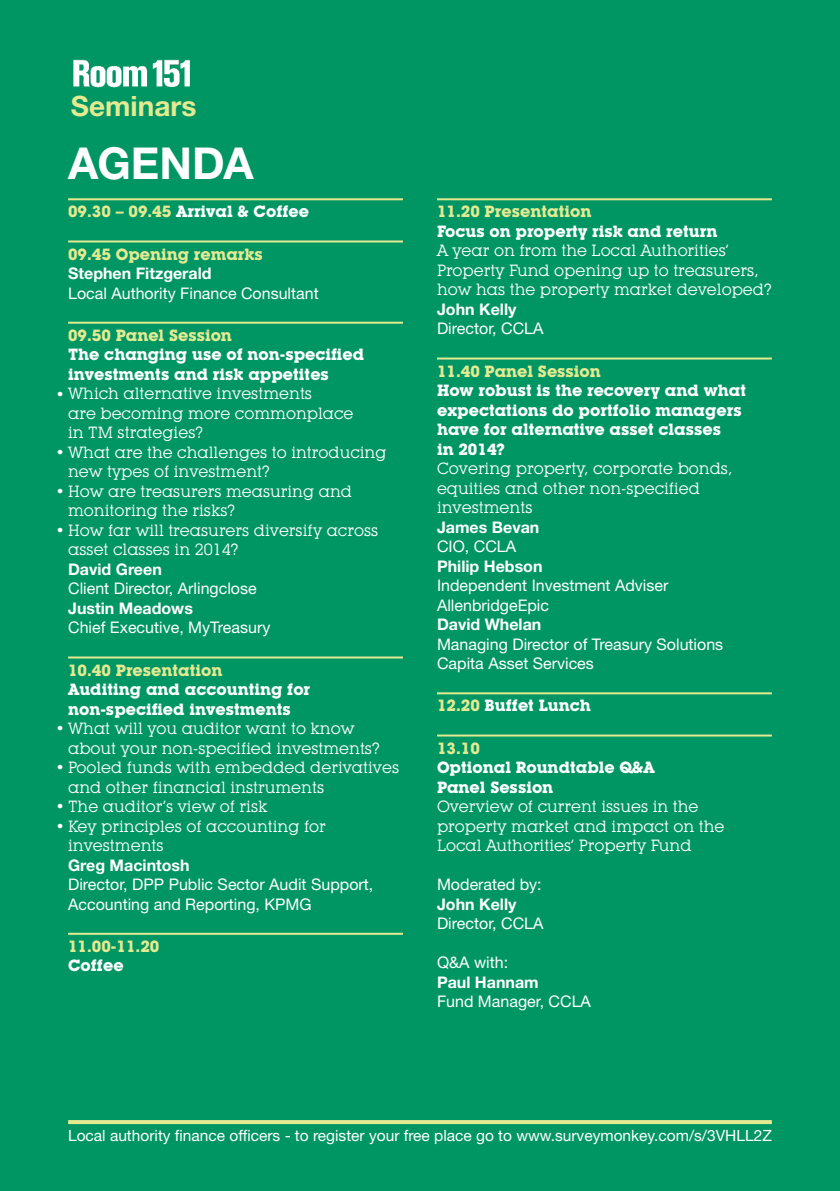
<style>
.page{position:relative;width:840px;height:1191px;background:#fff}
.page>*{position:absolute;margin:0;border:0;box-sizing:border-box;transform-origin:0 0}
.t1{font:700 44px "Helvetica Neue LT Std";color:#fff}
.t2{font:700 28px "Helvetica Neue LT Std";color:#e4ea91}
.t3{font:16px/19.6px "Lubalin Graph IT Cby BT";color:#fff}
.t4{font:16px/19.6px "Helvetica Neue LT Std";color:#fff}
.t5{font:700 16px/19.6px "Lubalin Graph IT Cby BT";color:#fff}
.t6{font:700 16px/19.6px "Lubalin Graph IT Cby BT";color:#e4ea91}
.t7{font:15.6px "Helvetica Neue LT Std";color:#fff}
.s1{color:#e4ea91}
.s2{font-family:"Lubalin Graph IT Cby BT";font-weight:700;color:#e4ea91}
.s3{font-weight:700}
.s4{font-family:"Helvetica Neue LT Std";font-weight:700}
.s5{font-family:"Helvetica Neue LT Std"}
.s6{font-family:"Lubalin Graph IT Cby BT";font-weight:700}
.s7{font-family:"Lubalin Graph IT Cby BT"}
.s8{color:#fff}
.s9{font-weight:700;color:#e4ea91}
</style>
<div class="page">
<div style="left:0;top:0;width:839px;height:1191px;background:#009663"></div>
<img style="left:68px;top:57px;width:125px;height:32px">
<hr style="left:68px;top:198px;width:335px;height:2px;background:#e4ea91">
<hr style="left:68px;top:240px;width:335px;height:2px;background:#e4ea91">
<hr style="left:68px;top:322px;width:335px;height:2px;background:#e4ea91">
<hr style="left:68px;top:656px;width:335px;height:2px;background:#e4ea91">
<hr style="left:68px;top:932px;width:335px;height:2px;background:#e4ea91">
<hr style="left:437px;top:198px;width:334px;height:2px;background:#e4ea91">
<hr style="left:437px;top:357px;width:334px;height:2px;background:#e4ea91">
<hr style="left:437px;top:692px;width:334px;height:2px;background:#e4ea91">
<hr style="left:437px;top:734px;width:334px;height:2px;background:#e4ea91">
<svg style="left:68px;top:1120px;width:703px;height:4px;background:#dfe88f"></svg>
<p class="t2" style="left:71px;top:88px;width:127px">Seminars</p>
<p class="t1" style="left:68px;top:136px;width:187px">AGENDA</p>
<p class="t5" style="left:68px;top:202px;width:242px"><span class="s1">09.30 – 09.45</span> Arrival &amp; Coffee</p>
<p class="t4" style="left:68px;top:244px;width:252px"><span class="s2">09.45 Opening remarks<br></span><span class="s3">Stephen Fitzgerald<br></span>Local Authority Finance Consultant</p>
<p class="t5" style="left:68px;top:325px;width:297px"><span class="s1">09.50 Panel Session<br></span>The changing use of non-specified investments and risk appetites</p>
<p class="t3" style="left:68px;top:383px;width:287px;text-indent:-12px"><span class="s3">•</span> Which alternative investments<br>are becoming more commonplace in TM strategies?</p>
<p class="t3" style="left:68px;top:442px;width:320px;text-indent:-12px"><span class="s3">•</span> What are the challenges to introducing new types of investment?</p>
<p class="t3" style="left:68px;top:481px;width:285px;text-indent:-12px"><span class="s3">•</span> How are treasurers measuring and monitoring the risks?</p>
<p class="t3" style="left:68px;top:520px;width:311px;text-indent:-12px"><span class="s3">•</span> How far will treasurers diversify across asset classes in 2014?<br><span class="s4">David Green<br></span><span class="s5">Client Director, Arlingclose<br></span><span class="s4">Justin Meadows<br></span><span class="s5">Chief Executive, MyTreasury</span></p>
<p class="t5" style="left:68px;top:660px;width:243px"><span class="s1">10.40 Presentation<br></span>Auditing and accounting for non-specified investments</p>
<p class="t3" style="left:68px;top:718px;width:313px;text-indent:-12px"><span class="s3">•</span> What will you auditor want to know about your non-specified investments?</p>
<p class="t3" style="left:68px;top:757px;width:332px;text-indent:-12px"><span class="s3">•</span> Pooled funds with embedded derivatives and other financial instruments</p>
<p class="t3" style="left:56px;top:796px;width:213px"><span class="s3">•</span> The auditor’s view of risk</p>
<p class="t4" style="left:68px;top:816px;width:306px;text-indent:-12px"><span class="s6">•</span> <span class="s7">Key principles of accounting for investments<br></span><span class="s3">Greg Macintosh<br></span>Director, DPP Public Sector Audit Support,<br>Accounting and Reporting, KPMG</p>
<p class="t6" style="left:68px;top:936px;width:93px">11.00-11.20<br><span class="s8">Coffee</span></p>
<p class="t3" style="left:437px;top:202px;width:336px"><span class="s9">11.20 Presentation<br></span><span class="s3">Focus on property risk and return<br></span>A year on from the Local Authorities’<br>Property Fund opening up to treasurers, how has the property market developed?<br><span class="s4">John Kelly<br></span><span class="s5">Director, CCLA</span></p>
<p class="t4" style="left:437px;top:361px;width:310px"><span class="s2">11.40 Panel Session<br></span><span class="s6">How robust is the recovery and what expectations do portfolio managers have for alternative asset classes<br>in 2014?<br></span><span class="s7">Covering property, corporate bonds, equities and other non-specified investments<br></span><span class="s3">James Bevan<br></span>CIO, CCLA<br><span class="s3">Philip Hebson<br></span>Independent Investment Adviser<br>AllenbridgeEpic<br><span class="s3">David Whelan<br></span>Managing Director of Treasury Solutions<br>Capita Asset Services</p>
<p class="t5" style="left:437px;top:695px;width:155px"><span class="s1">12.20</span> Buffet Lunch</p>
<p class="t3" style="left:437px;top:738px;width:289px"><span class="s9">13.10<br></span><span class="s3">Optional Roundtable Q&amp;A<br>Panel Session<br></span>Overview of current issues in the property market and impact on the<br>Local Authorities’ Property Fund</p>
<p class="t4" style="left:437px;top:874px;width:108px">Moderated by:<br><span class="s3">John Kelly<br></span>Director, CCLA</p>
<p class="t4" style="left:437px;top:952px;width:155px">Q&amp;A with:<br><span class="s3">Paul Hannam<br></span>Fund Manager, CCLA</p>
<p class="t7" style="left:68px;top:1126px;width:704px">Local authority finance officers - to register your free place go to www.surveymonkey.com/s/3VHLL2Z</p>
</div>
